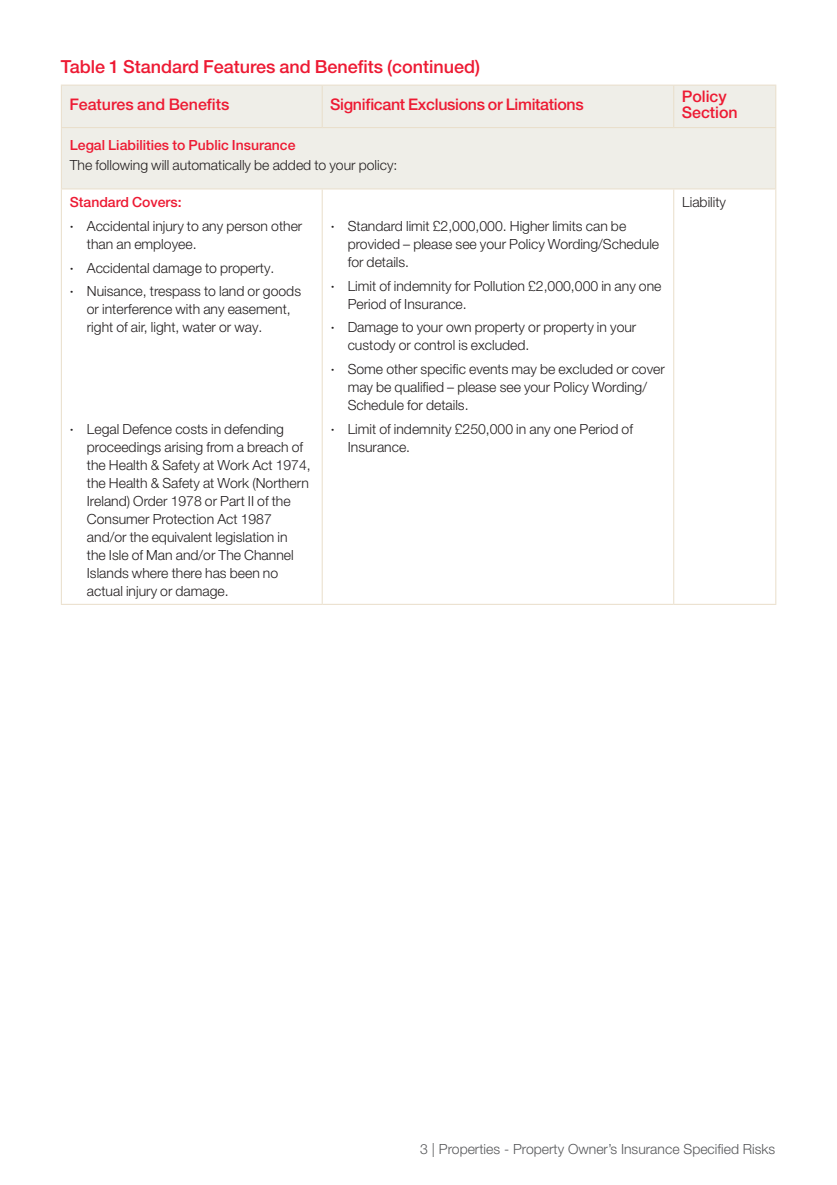
<style>
.page{position:relative;width:837px;height:1185px;background:#fff}
.page>*{position:absolute;margin:0;border:0;box-sizing:border-box;transform-origin:0 0}
._05_Chart_Title_Purple_10_12pt_10pt_SA{font:500 18px "Helvetica Neue LT Pro";color:#ed1a33}
._05_Chart_Info_White_8_10pt{font:500 16px "Helvetica Neue LT Pro";letter-spacing:-.02em;color:#ed1a33}
._05_Chart_Info_White_8_10pt-2{font:500 16px/16px "Helvetica Neue LT Pro";color:#ed1a33}
.TABLE_HEADER_WHITE_LIGHT{font:300 14px/18px "Helvetica Neue LT Pro";color:#231f20}
.t1{font:300 14px "Helvetica Neue LT Pro";color:#57585a}
.TABLE_HEADER__BLK_BOXES{font:500 14px "Helvetica Neue LT Pro";color:#ed1a33}
.TABLE_TEXT_HEADER{font:500 14px "Helvetica Neue LT Pro";color:#ed1a33}
.TABLE_TEXT{font:300 14px "Helvetica Neue LT Pro";color:#231f20}
.s1{font-weight:500}
</style>
<div class="page">
<div style="left:62px;top:86px;width:713px;height:102px;background:#efeee8"></div>
<hr style="left:61px;top:85px;width:261px;height:1px;background:#e9deca">
<hr style="left:61px;top:86px;width:1px;height:41px;background:#e9deca">
<hr style="left:322px;top:85px;width:352px;height:1px;background:#e9deca">
<hr style="left:322px;top:86px;width:1px;height:41px;background:#e9deca">
<hr style="left:674px;top:85px;width:102px;height:1px;background:#e9deca">
<hr style="left:673px;top:86px;width:1px;height:41px;background:#e9deca">
<hr style="left:775px;top:86px;width:1px;height:41px;background:#e9deca">
<hr style="left:61px;top:127px;width:261px;height:1px;background:#e9deca">
<hr style="left:322px;top:127px;width:352px;height:1px;background:#e9deca">
<hr style="left:674px;top:127px;width:102px;height:1px;background:#e9deca">
<hr style="left:61px;top:128px;width:1px;height:60px;background:#e9deca">
<hr style="left:775px;top:128px;width:1px;height:60px;background:#e9deca">
<hr style="left:61px;top:188px;width:261px;height:1px;background:#e9deca">
<hr style="left:61px;top:189px;width:1px;height:415px;background:#e9deca">
<hr style="left:322px;top:188px;width:352px;height:1px;background:#e9deca">
<hr style="left:322px;top:189px;width:1px;height:415px;background:#e9deca">
<hr style="left:674px;top:188px;width:102px;height:1px;background:#e9deca">
<hr style="left:673px;top:189px;width:1px;height:415px;background:#e9deca">
<hr style="left:775px;top:189px;width:1px;height:415px;background:#e9deca">
<hr style="left:61px;top:604px;width:261px;height:1px;background:#e9deca">
<hr style="left:322px;top:604px;width:352px;height:1px;background:#e9deca">
<hr style="left:674px;top:604px;width:102px;height:1px;background:#e9deca">
<p class="_05_Chart_Title_Purple_10_12pt_10pt_SA" style="left:61px;top:56px;width:421px">Table 1 Standard Features and Benefits (continued)</p>
<p class="_05_Chart_Info_White_8_10pt-2" style="left:69px;top:97px;width:162px">Features and Benefits</p>
<p class="_05_Chart_Info_White_8_10pt" style="left:330px;top:95px;width:255px">Significant Exclusions or Limitations</p>
<p class="_05_Chart_Info_White_8_10pt-2" style="left:682px;top:89px;width:58px">Policy<br>Section</p>
<p class="TABLE_HEADER__BLK_BOXES" style="left:70px;top:137px;width:227px">Legal Liabilities to Public Insurance</p>
<p class="TABLE_HEADER_WHITE_LIGHT" style="left:70px;top:156px;width:329px">The following will automatically be added to your policy:</p>
<p class="TABLE_TEXT_HEADER" style="left:70px;top:194px;width:113px">Standard Covers:</p>
<p class="TABLE_HEADER_WHITE_LIGHT" style="left:87px;top:217px;width:217px;text-indent:-17px"><span class="s1">·</span> Accidental injury to any person other than an employee.</p>
<p class="TABLE_HEADER_WHITE_LIGHT" style="left:70px;top:259px;width:206px"><span class="s1">·</span> Accidental damage to property.</p>
<p class="TABLE_HEADER_WHITE_LIGHT" style="left:87px;top:282px;width:216px;text-indent:-17px"><span class="s1">·</span> Nuisance, trespass to land or goods or interference with any easement, right of air, light, water or way.</p>
<p class="TABLE_TEXT" style="left:682px;top:194px;width:45px">Liability</p>
<p class="TABLE_HEADER_WHITE_LIGHT" style="left:348px;top:217px;width:313px;text-indent:-17px"><span class="s1">·</span> Standard limit £2,000,000. Higher limits can be provided – please see your Policy Wording/Schedule for details.</p>
<p class="TABLE_HEADER_WHITE_LIGHT" style="left:348px;top:277px;width:315px;text-indent:-17px"><span class="s1">·</span> Limit of indemnity for Pollution £2,000,000 in any one<br>Period of Insurance.</p>
<p class="TABLE_HEADER_WHITE_LIGHT" style="left:348px;top:318px;width:290px;text-indent:-17px"><span class="s1">·</span> Damage to your own property or property in your custody or control is excluded.</p>
<p class="TABLE_HEADER_WHITE_LIGHT" style="left:348px;top:360px;width:319px;text-indent:-17px"><span class="s1">·</span> Some other specific events may be excluded or cover may be qualified – please see your Policy Wording/<br>Schedule for details.</p>
<p class="TABLE_HEADER_WHITE_LIGHT" style="left:348px;top:420px;width:287px;text-indent:-17px"><span class="s1">·</span> Limit of indemnity £250,000 in any one Period of<br>Insurance.</p>
<p class="TABLE_HEADER_WHITE_LIGHT" style="left:87px;top:420px;width:225px;text-indent:-17px"><span class="s1">·</span> Legal Defence costs in defending proceedings arising from a breach of the Health &amp; Safety at Work Act 1974, the Health &amp; Safety at Work (Northern Ireland) Order 1978 or Part II of the Consumer Protection Act 1987 and/or the equivalent legislation in<br>the Isle of Man and/or The Channel Islands where there has been no actual injury or damage.</p>
<p class="t1" style="left:420px;top:1140px;width:357px">3 | Properties - Property Owner’s Insurance Specified Risks</p>
</div>
